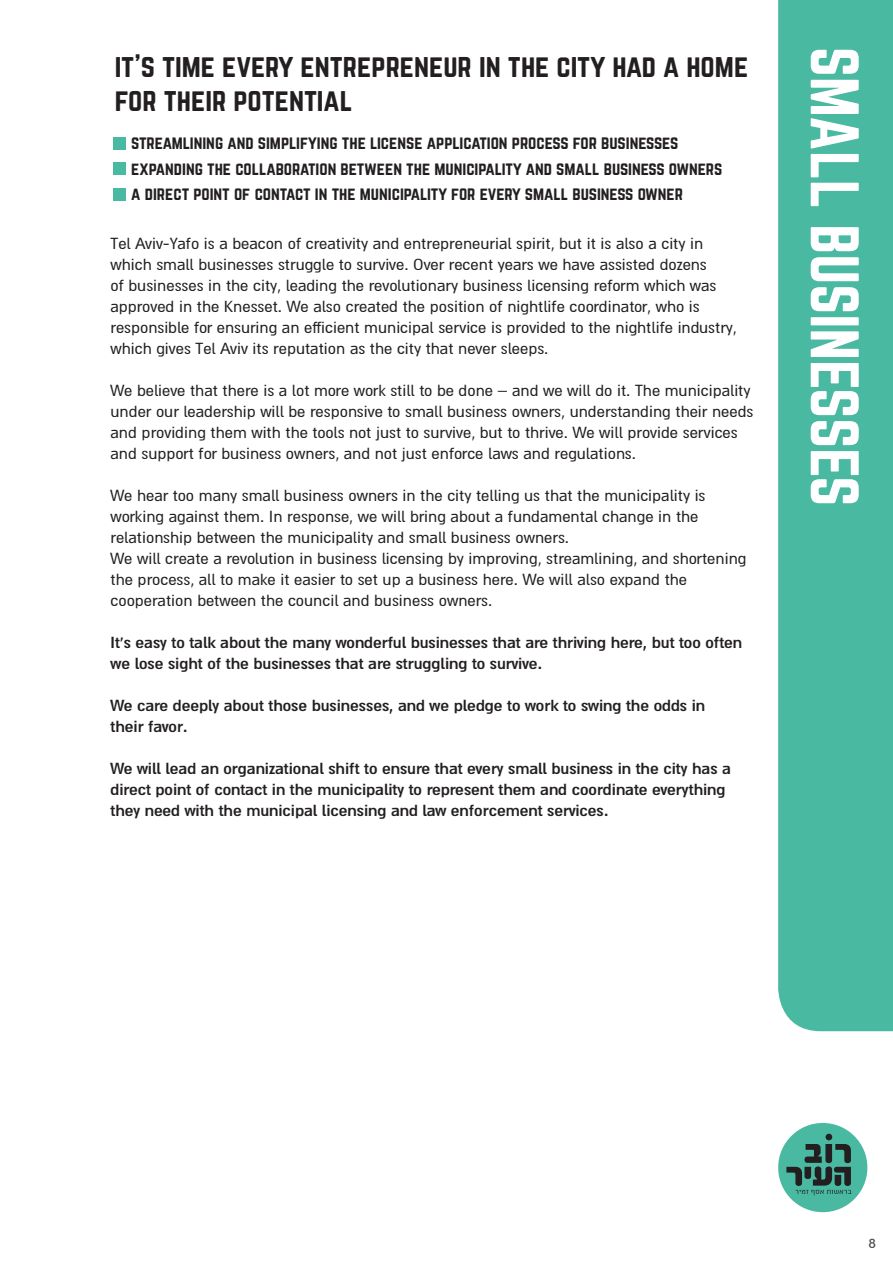
<style>
.page{position:relative;width:893px;height:1263px;background:#fff}
.page>*{position:absolute;margin:0;border:0;box-sizing:border-box;transform-origin:0 0}
.t1{font:60px "Norwester";color:#fff}
.t2{font:28.5px/34.2px "Norwester";color:#231f20}
.t3{font:18px/21px "Almoni DLAAA";color:#231f20}
.t4{font:700 18px/21px "Almoni DLAAA";color:#231f20}
.t5{font:18px "Almoni DLAAA";color:#4d4c4c}
.t6{font:16.5px/25.5px "Norwester";color:#231f20}
</style>
<div class="page">
<div style="left:778px;top:0;width:115px;height:1031px;background:#49baa1"></div>
<div style="left:778px;top:1123px;width:89px;height:89px;background:#49baa1;border-radius:50%"></div>
<svg style="left:786px;top:1134px;width:65px;height:61px"></svg>
<div style="left:114px;top:137px;width:12px;height:13px;background:#49baa1"></div>
<div style="left:114px;top:162px;width:12px;height:13px;background:#49baa1"></div>
<div style="left:114px;top:188px;width:12px;height:12px;background:#49baa1"></div>
<h2 class="t2" style="left:115px;top:49px;width:635px">IT S’ TIME EVERY ENTREPRENEUR IN THE CITY HAD A HOME<br>FOR THEIR POTENTIAL</h2>
<p class="t6" style="left:131px;top:131px;width:593px">STREAMLINING AND SIMPLIFYING THE LICENSE APPLICATION PROCESS FOR BUSINESSES<br>EXPANDING THE COLLABORATION BETWEEN THE MUNICIPALITY AND SMALL BUSINESS OWNERS<br>A DIRECT POINT OF CONTACT IN THE MUNICIPALITY FOR EVERY SMALL BUSINESS OWNER</p>
<p class="t3" style="left:111px;top:233px;width:628px">Tel Aviv-Yafo is a beacon of creativity and entrepreneurial spirit, but isit also a city in which small businesses struggle to survive. Over recent years we have assisted dozens<br>of businesses in the city, leading the revolutionary business licensing reform which was approved in the Knesset. We also created the position of nightlife coordinator, who is responsible for ensuring an efficient municipal service is provided to the nightlife industry, which gives Tel Aviv its reputation as the city that never sleeps.</p>
<p class="t3" style="left:111px;top:380px;width:644px">We believe that there is a lot more work still to be done – and we will do .i t The municipality under our leadership will be responsive to small business owners, understanding their needs and providing them with the tools not just to survive, but to thrive. We will provide services and support for business owners, and not just enforce laws and regulations.</p>
<p class="t3" style="left:111px;top:485px;width:637px">We hear too many small business owners in the city telling us that the municipality is working against them In. response, we will bring about a fundamental change in the relationship between the municipality and small business owners.<br>We will create a revolution in business licensing by improving, streamlining, and shortening the process, all to make it easier to set up a business here. We will also expand the cooperation between the council and business owners.</p>
<p class="t4" style="left:111px;top:632px;width:633px">s’I t easy to talk about the many wonderful businesses that are thriving here, but too often we lose sight of the businesses that are struggling to survive.</p>
<p class="t4" style="left:111px;top:695px;width:596px">We care deeply about those businesses, and we pledge to work to swing the odds in their favor.</p>
<p class="t4" style="left:111px;top:758px;width:622px">We will lead an organizational shift to ensure that every small business in the city has a direct point of contact in the municipality to represent them and coordinate everything they need with the municipal licensing and law enforcement services.</p>
<h1 class="t1" style="left:863px;top:47px;width:461px;rotate:90deg">SMALL BUSINESSES</h1>
<p class="t5" style="left:868px;top:1233px;width:9px">8</p>
</div>
